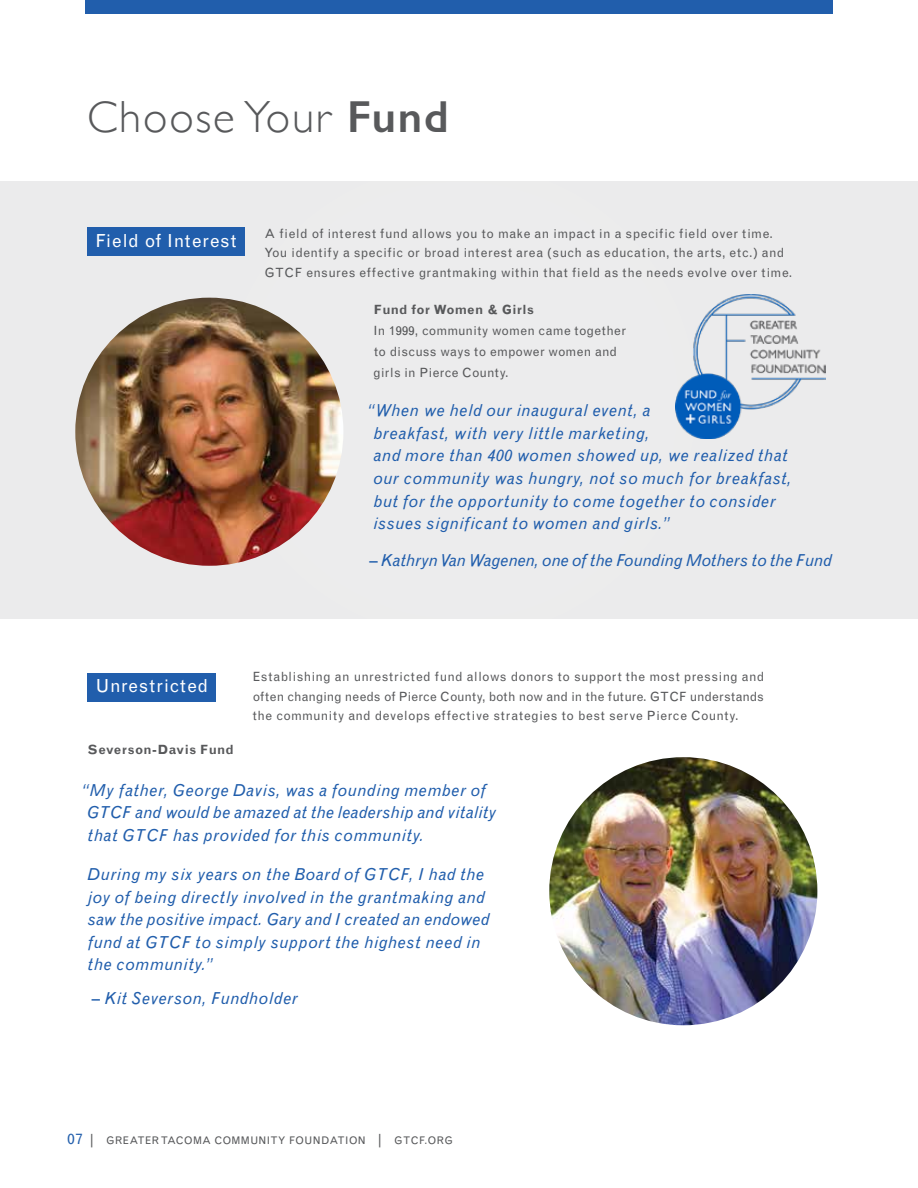
<style>
.page{position:relative;width:918px;height:1188px;background:#fff}
.page>*{position:absolute;margin:0;border:0;box-sizing:border-box;transform-origin:0 0}
.t1{font:300 45px "Gill Sans";letter-spacing:.04em;color:#58595b}
.t2{font:18px "Grotesque MT Std";letter-spacing:.04em;color:#fff}
.t3{font:italic 16.5px/22.5px "Grotesque MT Std";letter-spacing:.025em;color:#215eac}
.t4{font:italic 16.5px "Grotesque MT Std";letter-spacing:-.01em;color:#215eac}
.t5{font:12.75px/19.5px "Grotesque MT Std";letter-spacing:.035em;color:#58595b}
.t6{font:700 12.75px "Grotesque MT Std";letter-spacing:.025em;color:#58595b}
.t7{font:10.5px "Grotesque MT Std";letter-spacing:.04em;color:#58595b}
.s1{font-weight:600}
.s2{font-size:15px;color:#215eac}
.s3{font-size:13.5px}
</style>
<div class="page">
<div style="left:0;top:181px;width:918px;height:438px;background:#ebebec"></div>
<div style="left:87px;top:673px;width:129px;height:29px;background:#215eac"></div>
<div style="left:87px;top:227px;width:157px;height:29px;background:#215eac"></div>
<img style="left:675px;top:294px;width:150px;height:145px">
<img style="left:549px;top:757px;width:268px;height:268px;border-radius:134px">
<img style="left:75px;top:298px;width:268px;height:268px;border-radius:134px">
<div style="left:85px;top:0;width:748px;height:14px;background:#215eac"></div>
<h1 class="t1" style="left:87px;top:82px;width:363px">Choose Your <span class="s1">Fund</span></h1>
<p class="t2" style="left:96px;top:230px;width:143px">Field of Interest</p>
<p class="t5" style="left:264px;top:223px;width:529px">A field of interest fund allows you to make an impact in a specific field over time.<br>You identify a specific or broad interest area (such as education, the arts, etc.) and<br>GTCF ensures effective grantmaking within that field as the needs evolve over time.</p>
<p class="t6" style="left:374px;top:302px;width:162px">Fund for Women &amp; Girls</p>
<p class="t5" style="left:373px;top:320px;width:254px;line-height:21px">In 1999, community women came together to discuss ways to empower women and girls in Pierce County.</p>
<p class="t3" style="left:373px;top:400px;width:420px;text-indent:-6px">“When we held our inaugural event, a<br>breakfast, with very little marketing,<br>and more than 400 women showed up, we realized that our community was hungry, not so much for breakfast, but for the opportunity to come together to consider issues significant to women and girls.”</p>
<p class="t4" style="left:369px;top:551px;width:464px">– Kathryn Van Wagenen, one of the Founding Mothers to the Fund</p>
<p class="t2" style="left:96px;top:676px;width:114px">Unrestricted</p>
<p class="t5" style="left:253px;top:667px;width:513px;text-align:justify">Establishing an unrestricted fund allows donors to support the most pressing and often changing needs of Pierce County, both now and in the future. GTCF understands the community and develops effective strategies to best serve Pierce County.</p>
<p class="t6" style="left:88px;top:742px;width:148px">Severson-Davis Fund</p>
<p class="t3" style="left:87px;top:779px;width:411px;text-indent:-6px">“My father, George Davis, was a founding member of<br>GTCF and would be amazed at the leadership and vitality that GTCF has provided for this community.</p>
<p class="t3" style="left:88px;top:864px;width:403px">During my six years on the Board of GTCF, I had the joy of being directly involved in the grantmaking and saw the positive impact. Gary and I created an endowed fund at GTCF to simply support the highest need in the community.”</p>
<p class="t3" style="left:92px;top:987px;width:208px">– Kit Severson, Fundholder</p>
<p class="t7" style="left:68px;top:1134px;width:387px"><span class="s2">07</span> <span class="s3">|</span> GREATER TACOMA COMMUNITY FOUNDATION <span class="s3">|</span> GTCF.ORG</p>
</div>
